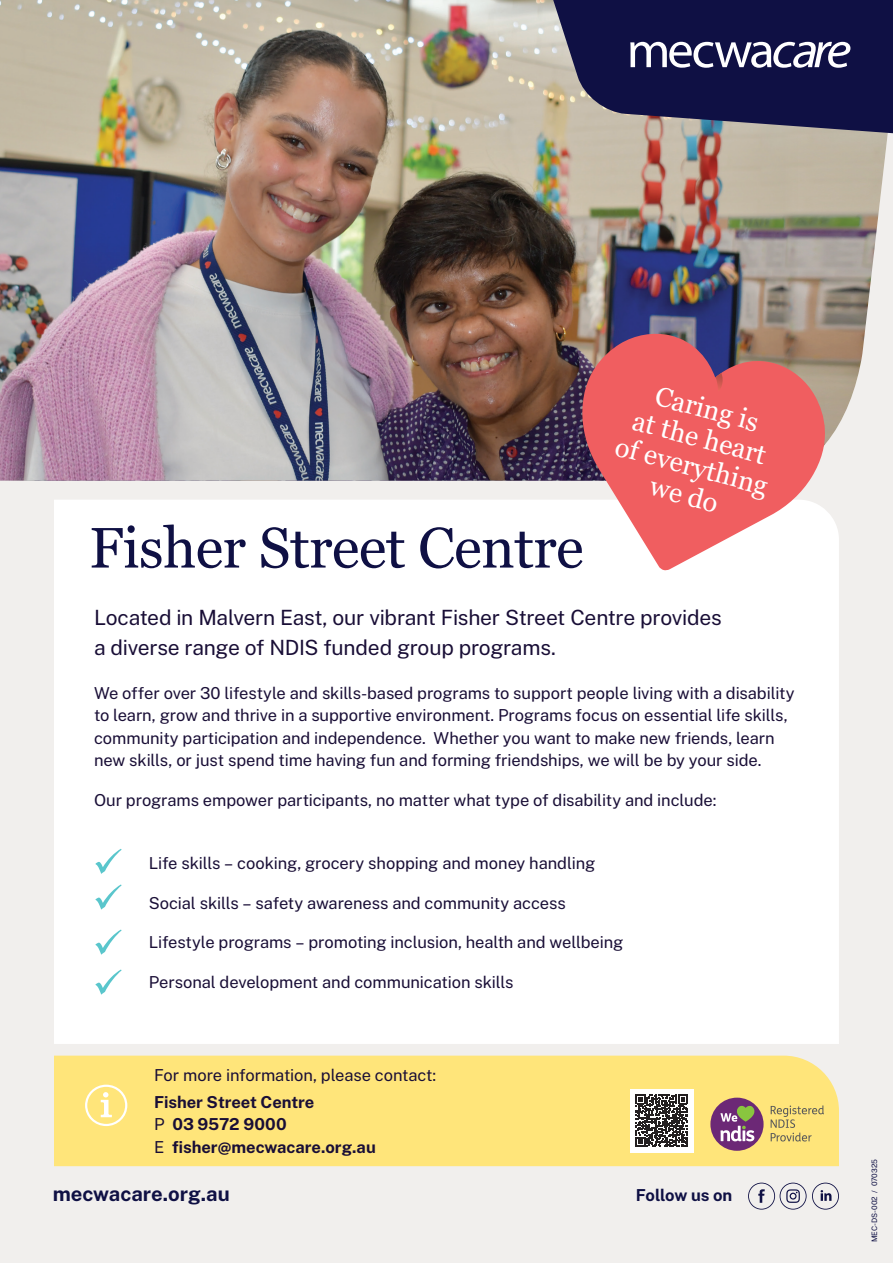
<style>
.page{position:relative;width:893px;height:1263px;background:#f1efed}
.page>*{position:absolute;margin:0;border:0;box-sizing:border-box;transform-origin:0 0}
.t1{font:57px "Georgia";letter-spacing:-.01em;color:#0f1044}
.t2{font:27.15px/29.5px "Georgia";color:#fff;text-align:center}
.Body{font:21px/30px "Public Sans";letter-spacing:-.015em;color:#190e36}
.t3{font:700 20.25px "Public Sans";color:#0f1044}
.Body-2{font:16.5px/22.5px "Public Sans";letter-spacing:-.005em;color:#190e36}
.Body-3{font:700 16.5px "Public Sans";letter-spacing:-.005em;color:#190e36}
.t4{font:700 16.5px "Public Sans";letter-spacing:-.015em;color:#0f1044}
.t5{font:7.5px "Public Sans";letter-spacing:-.005em;color:#0f1044}
.s1{font-weight:400}
</style>
<div class="page">
<img style="left:799px;top:135px;width:89px;height:300px">
<div style="left:54px;top:500px;width:785px;height:544px;background:#fff"></div>
<img style="left:0;top:0;width:799px;height:480px">
<svg style="left:546px;top:0;width:347px;height:135px;background:#313157"></svg>
<svg style="left:630px;top:42px;width:220px;height:26px;background:#727291"></svg>
<div style="left:54px;top:1055px;width:785px;height:111px;background:#ffe57a"></div>
<svg style="left:85px;top:1085px;width:42px;height:41px;background:#ffea98"></svg>
<div style="left:630px;top:1089px;width:63px;height:63px;background:#fff"></div>
<svg style="left:635px;top:1094px;width:53px;height:53px"></svg>
<svg style="left:748px;top:1182px;width:91px;height:27px"></svg>
<div style="left:710px;top:1097px;width:54px;height:54px;background:#6c2876;border-radius:50%"></div>
<svg style="left:720px;top:1106px;width:34px;height:35px"></svg>
<svg style="left:771px;top:1105px;width:53px;height:36px;background:#e1cc74"></svg>
<svg style="left:581px;top:332px;width:251px;height:238px;background:#e28183"></svg>
<svg style="left:716px;top:373px;width:9px;height:19px"></svg>
<svg style="left:95px;top:849px;width:27px;height:25px"></svg>
<svg style="left:95px;top:884px;width:27px;height:25px"></svg>
<svg style="left:95px;top:929px;width:27px;height:26px"></svg>
<svg style="left:95px;top:969px;width:27px;height:26px"></svg>
<p class="t1" style="left:89px;top:513px;width:496px">Fisher Street Centre</p>
<p class="t2" style="left:635px;top:375px;width:158px;rotate:15deg">Caring is<br>at the heart of everything we do</p>
<p class="Body" style="left:94px;top:601px;width:629px">Located in Malvern East, our vibrant Fisher Street Centre provides a diverse range of NDIS funded group programs.</p>
<p class="Body-2" style="left:94px;top:681px;width:702px">We offer over 30 lifestyle and skills-based programs to support people living with a disability to learn, grow and thrive in a supportive environment. Programs focus on essential life skills, community participation and independence. Whether you want to make new friends, learn new skills, or just spend time having fun and forming friendships, we will be by your side.</p>
<p class="Body-2" style="left:94px;top:788px;width:624px">Our programs empower participants, no matter what type of disability and include:</p>
<p class="Body-2" style="left:149px;top:851px;width:448px">Life skills – cooking, grocery shopping and money handling</p>
<p class="Body-2" style="left:149px;top:891px;width:419px">Social skills – safety awareness and community access</p>
<p class="Body-2" style="left:149px;top:930px;width:476px">Lifestyle programs – promoting inclusion, health and wellbeing</p>
<p class="Body-2" style="left:149px;top:970px;width:366px">Personal development and communication skills</p>
<p class="Body-2" style="left:154px;top:1063px;width:284px">For more information, please contact:</p>
<p class="Body-3" style="left:154px;top:1090px;width:162px">Fisher Street Centre</p>
<p class="Body-3" style="left:154px;top:1112px;width:134px"><span class="s1">P</span> 03 9572 9000</p>
<p class="Body-3" style="left:154px;top:1135px;width:223px"><span class="s1">E</span> fisher@mecwacare.org.au</p>
<p class="t3" style="left:53px;top:1179px;width:179px">mecwacare.org.au</p>
<p class="t4" style="left:636px;top:1183px;width:98px">Follow us on</p>
<p class="t5" style="left:869px;top:1242px;width:85px;rotate:-90deg">MEC-DS-002 / 070325</p>
</div>
